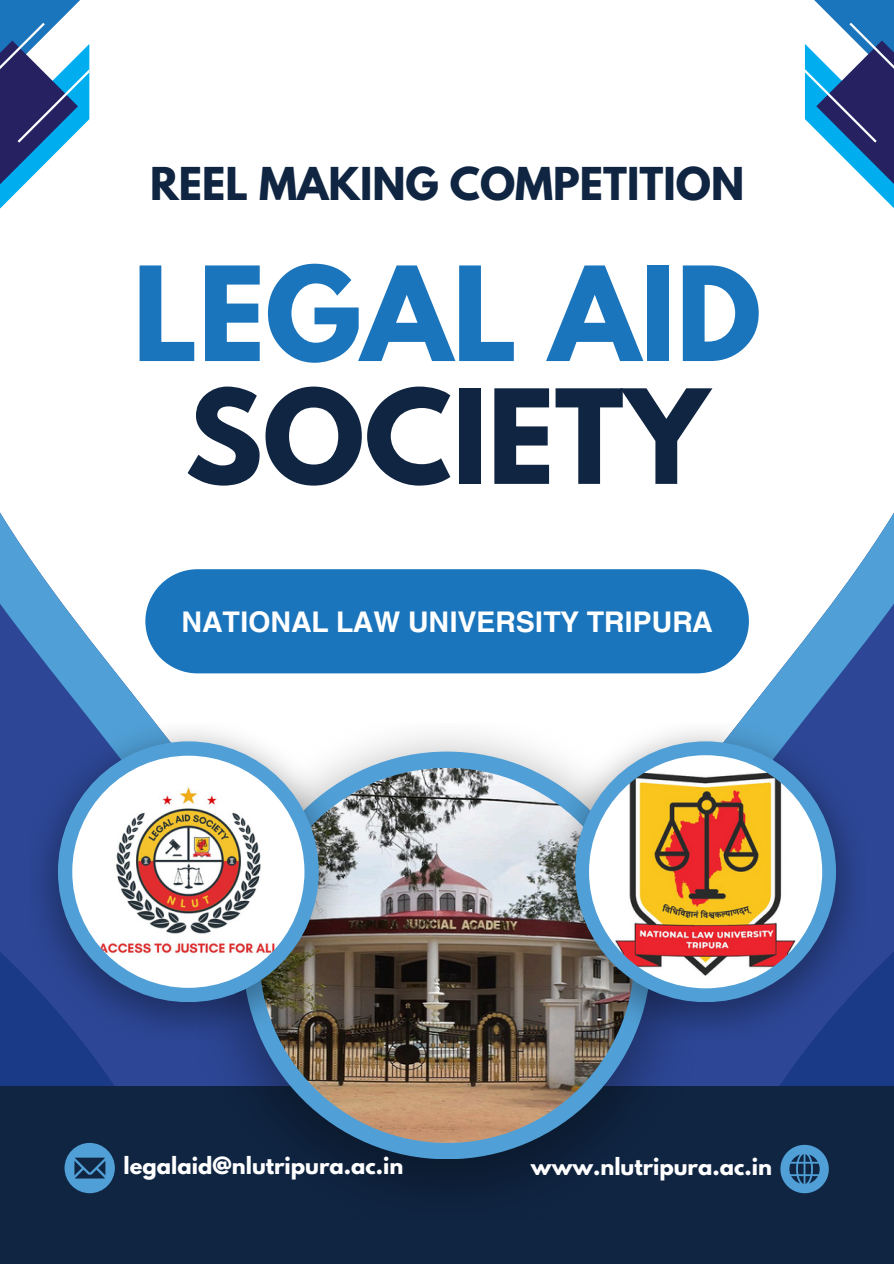
<style>
.page{position:relative;width:894px;height:1264px;background:#fff}
.page>*{position:absolute;margin:0;border:0;box-sizing:border-box;transform-origin:0 0}
.t1{font:700 115.8px "League Spartan";color:#1b75bc}
.t2{font:700 115.8px "League Spartan";color:#102542}
.t3{font:700 40.05px "League Spartan";color:#102542}
.t4{font:700 28.5px "Helvetica World";color:#fff}
.t5{font:700 21px "League Spartan";color:#fff}
</style>
<div class="page">
<svg style="left:0;top:512px;width:389px;height:574px"></svg>
<svg style="left:504px;top:514px;width:389px;height:572px"></svg>
<div style="left:0;top:1086px;width:893px;height:177px;background:#102542"></div>
<img style="left:198px;top:723px;width:497px;height:462px">
<div style="left:243px;top:751px;width:407px;height:408px;background:#509fd6;border-radius:50%"></div>
<img style="left:259px;top:768px;width:375px;height:374px;border-radius:50%">
<img style="left:546px;top:723px;width:319px;height:317px">
<div style="left:575px;top:741px;width:260px;height:261px;background:#509fd6;border-radius:50%"></div>
<img style="left:589px;top:755px;width:233px;height:233px;border-radius:50%">
<img style="left:29px;top:723px;width:319px;height:317px">
<div style="left:58px;top:741px;width:261px;height:261px;background:#509fd6;border-radius:50%"></div>
<img style="left:72px;top:755px;width:232px;height:232px;border-radius:50%">
<div style="left:145px;top:569px;width:603px;height:104px;background:#1b75bc;border-radius:52px"></div>
<svg style="left:64px;top:1143px;width:51px;height:50px"></svg>
<svg style="left:780px;top:1144px;width:48px;height:49px"></svg>
<svg style="left:804px;top:0;width:89px;height:207px"></svg>
<svg style="left:0;top:0;width:89px;height:209px"></svg>
<p class="t3" style="left:150px;top:164px;width:595px">REEL MAKING COMPETITION</p>
<h1 class="t1" style="left:132px;top:257px;width:630px">LEGAL AID</h1>
<p class="t2" style="left:185px;top:379px;width:525px">SOCIETY</p>
<p class="t4" style="left:181px;top:599px;width:532px">NATIONAL LAW UNIVERSITY TRIPURA</p>
<p class="t5" style="left:124px;top:1154px;width:281px">legalaid@nlutripura.ac.in</p>
<p class="t5" style="left:531px;top:1155px;width:242px">www.nlutripura.ac.in</p>
</div>
